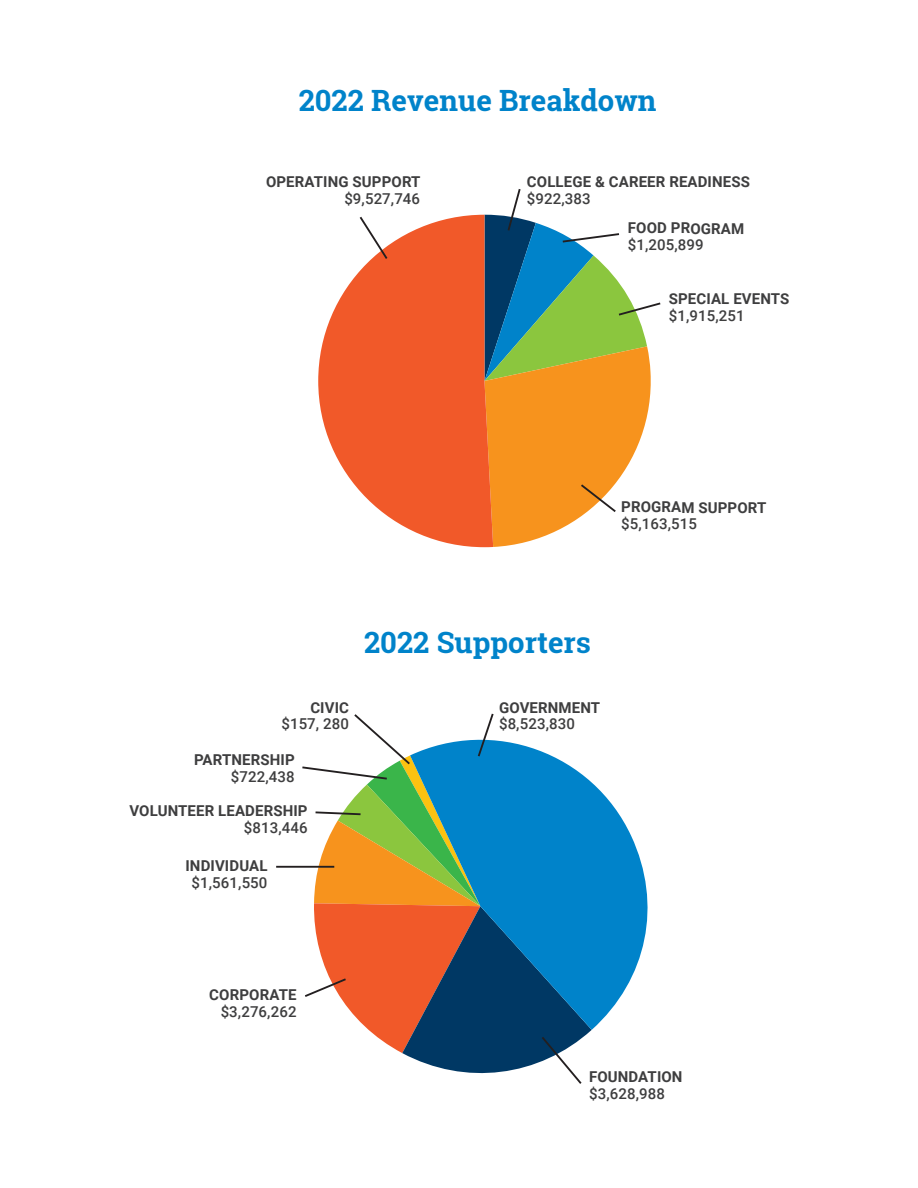
<style>
.page{position:relative;width:918px;height:1188px;background:#fff}
.page>*{position:absolute;margin:0;border:0;box-sizing:border-box;transform-origin:0 0}
.t1{font:700 29.4px "Roboto Slab";color:#0083ca}
.t2{font:700 15px "Roboto";letter-spacing:.01em;color:#3e3e3f}
.t3{font:500 15px "Roboto";letter-spacing:.01em;color:#3e3e3f}
</style>
<div class="page">
<svg style="left:318px;top:215px;width:166px;height:332px;fill:#f15929"></svg>
<svg style="left:358px;top:215px;width:31px;height:46px"></svg>
<svg style="left:484px;top:189px;width:177px;height:358px"></svg>
<svg style="left:592px;top:783px;width:56px;height:247px;fill:#0083ca"></svg>
<hr style="left:276px;top:866px;width:58px;height:2px;background:#231f20">
<svg style="left:300px;top:713px;width:292px;height:371px"></svg>
<h1 class="t1" style="left:299px;top:80px;width:359px">2022 Revenue Breakdown</h1>
<p class="t2" style="left:266px;top:171px;width:156px">OPERATING SUPPORT</p>
<p class="t3" style="left:344px;top:188px;width:77px">$9,527,746</p>
<p class="t2" style="left:527px;top:171px;width:225px">COLLEGE &amp; CAREER READINESS</p>
<p class="t3" style="left:527px;top:188px;width:65px">$922,383</p>
<p class="t2" style="left:628px;top:218px;width:118px">FOOD PROGRAM</p>
<p class="t3" style="left:628px;top:234px;width:77px">$1,205,899</p>
<p class="t2" style="left:669px;top:288px;width:122px">SPECIAL EVENTS</p>
<p class="t3" style="left:669px;top:305px;width:77px">$1,915,251</p>
<p class="t2" style="left:621px;top:497px;width:147px">PROGRAM SUPPORT</p>
<p class="t3" style="left:621px;top:513px;width:77px">$5,163,515</p>
<h1 class="t1" style="left:364px;top:622px;width:229px">2022 Supporters</h1>
<p class="t2" style="left:310px;top:697px;width:40px">CIVIC</p>
<p class="t3" style="left:281px;top:714px;width:69px">$157, 280</p>
<p class="t2" style="left:194px;top:749px;width:102px">PARTNERSHIP</p>
<p class="t3" style="left:231px;top:766px;width:65px">$722,438</p>
<p class="t2" style="left:129px;top:800px;width:180px">VOLUNTEER LEADERSHIP</p>
<p class="t3" style="left:244px;top:817px;width:65px">$813,446</p>
<p class="t2" style="left:185px;top:855px;width:84px">INDIVIDUAL</p>
<p class="t3" style="left:192px;top:872px;width:77px">$1,561,550</p>
<p class="t2" style="left:499px;top:697px;width:103px">GOVERNMENT</p>
<p class="t3" style="left:499px;top:714px;width:77px">$8,523,830</p>
<p class="t2" style="left:209px;top:984px;width:89px">CORPORATE</p>
<p class="t3" style="left:221px;top:1001px;width:77px">$3,276,262</p>
<p class="t2" style="left:589px;top:1066px;width:95px">FOUNDATION</p>
<p class="t3" style="left:589px;top:1083px;width:77px">$3,628,988</p>
</div>
